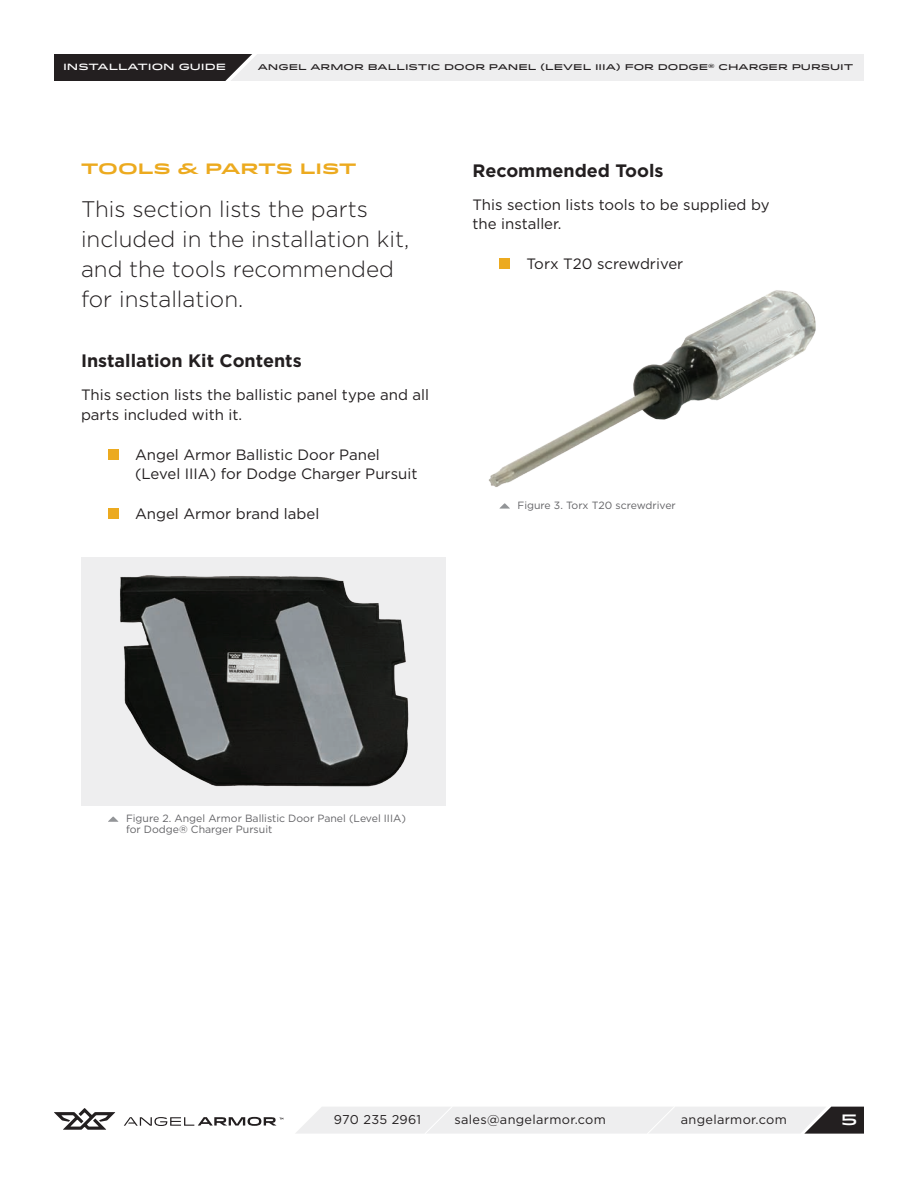
<style>
.page{position:relative;width:918px;height:1188px;background:#fff}
.page>*{position:absolute;margin:0;border:0;box-sizing:border-box;transform-origin:0 0}
.AA_body_1{font:300 22.5px/30px "Gotham";color:#231f20}
.AA_body_1-2{font:700 18px "Gotham";color:#231f20}
.AA_body_1-3{font:15px/19.5px "Gotham";color:#231f20}
.AA_body_1-4{font:700 15px "Idlewild";letter-spacing:-.02em;color:#ecaa1f}
.t1{font:500 15px "Idlewild";color:#fff}
.t2{font:12.75px "Gotham";letter-spacing:.025em;color:#231f20}
.AA_image_caption_1{font:10.5px/11.4px "Gotham";color:#636366}
.t3{font:500 9px "Idlewild";color:#fff}
.t4{font:500 8.25px "Idlewild";color:#231f20}
</style>
<div class="page">
<svg style="left:54px;top:54px;width:810px;height:27px;background:#bfbebf"></svg>
<svg style="left:54px;top:1108px;width:61px;height:22px"></svg>
<svg style="left:124px;top:1117px;width:159px;height:9px"></svg>
<svg style="left:296px;top:1106px;width:568px;height:28px;background:#dfdfe0"></svg>
<div style="left:108px;top:449px;width:11px;height:11px;background:#ecaa1f"></div>
<div style="left:108px;top:508px;width:11px;height:11px;background:#ecaa1f"></div>
<div style="left:500px;top:258px;width:10px;height:11px;background:#ecaa1f"></div>
<img style="left:81px;top:557px;width:365px;height:249px">
<svg style="left:108px;top:816px;width:11px;height:6px"></svg>
<img style="left:488px;top:290px;width:328px;height:197px">
<svg style="left:499px;top:503px;width:11px;height:6px"></svg>
<p class="t3" style="left:63px;top:60px;width:165px">INSTALLATION GUIDE</p>
<p class="t4" style="left:258px;top:61px;width:597px">ANGEL ARMOR BALLISTIC DOOR PANEL (LEVEL IIIA) FOR DODGE® CHARGER PURSUIT</p>
<p class="AA_body_1-4" style="left:81px;top:157px;width:277px">TOOLS &amp; PARTS LIST</p>
<p class="AA_body_1" style="left:81px;top:194px;width:330px">This section lists the parts included in the installation kit, and the tools recommended for installation.</p>
<p class="AA_body_1-2" style="left:81px;top:351px;width:222px">Installation Kit Contents</p>
<p class="AA_body_1-3" style="left:81px;top:385px;width:350px">This section lists the ballistic panel type and all parts included with it.</p>
<p class="AA_body_1-3" style="left:135px;top:444px;width:284px">Angel Armor Ballistic Door Panel (Level IIIA) for Dodge Charger Pursuit</p>
<p class="AA_body_1-3" style="left:135px;top:504px;width:186px">Angel Armor brand label</p>
<p class="AA_body_1-2" style="left:472px;top:160px;width:193px">Recommended Tools</p>
<p class="AA_body_1-3" style="left:472px;top:195px;width:299px">This section lists tools to be supplied by the installer.</p>
<p class="AA_body_1-3" style="left:526px;top:254px;width:158px">Torx T20 screwdriver</p>
<p class="AA_image_caption_1" style="left:518px;top:499px;width:160px">Figure 3. Torx T20 screwdriver</p>
<p class="AA_image_caption_1" style="left:126px;top:812px;width:281px">Figure 2. Angel Armor Ballistic Door Panel (Level IIIA) for Dodge® Charger Pursuit</p>
<p class="t2" style="left:334px;top:1112px;width:89px">970 235 2961</p>
<p class="t2" style="left:455px;top:1112px;width:153px">sales@angelarmor.com</p>
<p class="t2" style="left:681px;top:1112px;width:107px">angelarmor.com</p>
<p class="t1" style="left:841px;top:1108px;width:18px">5</p>
</div>
